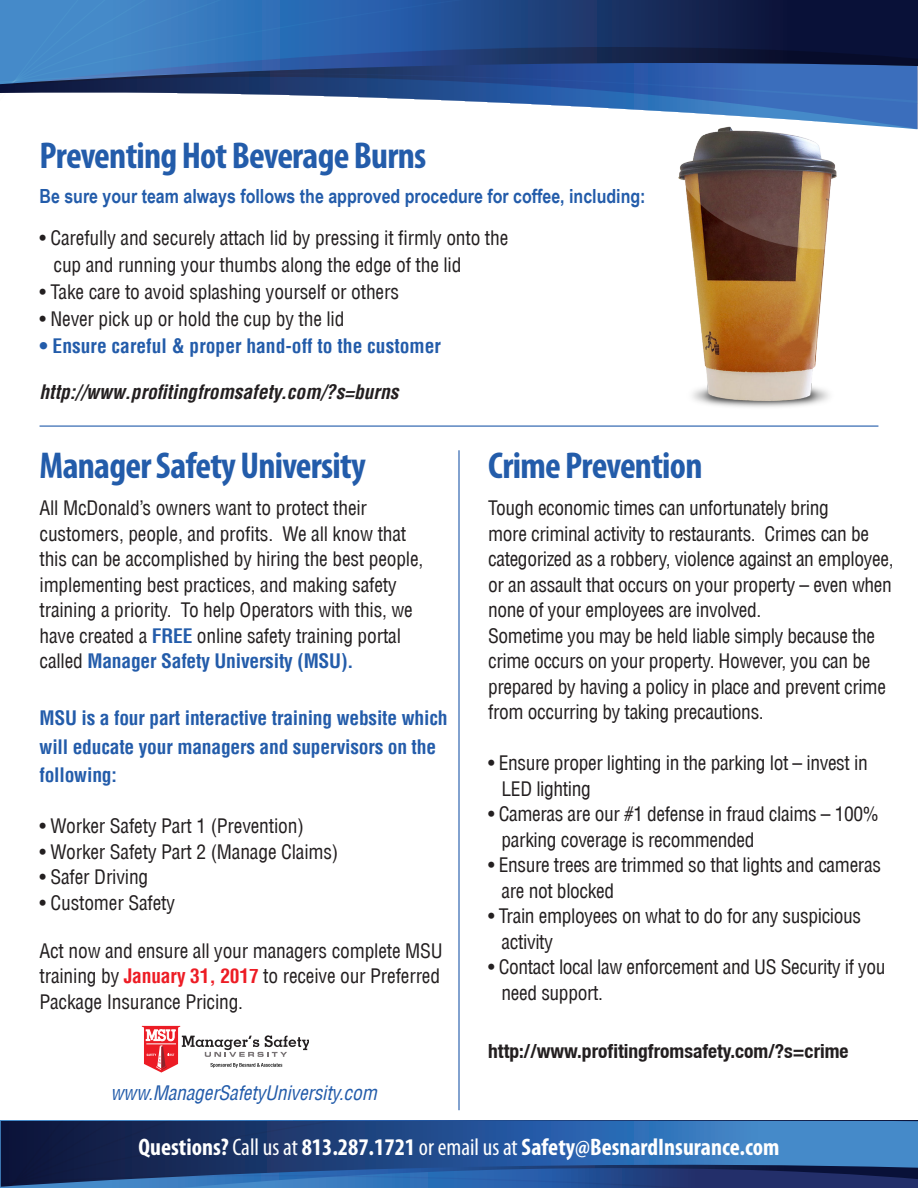
<style>
.page{position:relative;width:918px;height:1188px;background:#fff}
.page>*{position:absolute;margin:0;border:0;box-sizing:border-box;transform-origin:0 0}
.t1{font:700 condensed 37.5px "Myriad Pro";letter-spacing:-.02em;color:#235caa}
.t2{font:700 condensed 24px "Myriad Pro";color:#fff}
.t3{font:condensed 19.5px/25.5px "Helvetica LT";letter-spacing:-.02em;color:#231f20}
.t4{font:700 condensed 19.5px/28.5px "Helvetica LT";letter-spacing:-.01em;color:#235caa}
.t5{font:700 19.5px "Arial Narrow";color:#235caa}
.t6{font:italic 700 condensed 19.5px "Helvetica LT";color:#231f20}
.t7{font:700 condensed 19.5px "Helvetica Neue LT";color:#231f20}
.t8{font:italic condensed 19.5px "Helvetica LT";letter-spacing:-.01em;color:#235caa}
.s1{font-weight:700;color:#235caa}
.s2{font-weight:700;color:#ed1c24}
.s3{font-weight:400}
</style>
<div class="page">
<div style="left:816px;top:0;width:61px;height:47px;background:#091138"></div>
<svg style="left:731px;top:0;width:85px;height:47px;background:#0c153c"></svg>
<svg style="left:625px;top:0;width:106px;height:47px;background:#162753"></svg>
<svg style="left:0;top:0;width:625px;height:47px;background:#2f66a8"></svg>
<svg style="left:0;top:47px;width:918px;height:82px"></svg>
<svg style="left:0;top:1121px;width:918px;height:67px;background:#264f8a"></svg>
<hr style="left:40px;top:426px;width:838px;height:1px;background:#235caa">
<hr style="left:458px;top:450px;width:2px;height:660px;background:#235caa">
<img style="left:600px;top:68px;width:307px;height:339px">
<svg style="left:142px;top:1026px;width:167px;height:47px"></svg>
<p class="t1" style="left:40px;top:135px;width:388px">Preventing Hot Beverage Burns</p>
<p class="t5" style="left:40px;top:181px;width:608px">Be sure your team always follows the approved procedure for coffee, including:</p>
<p class="t3" style="left:54px;top:224px;width:456px;line-height:27px;text-indent:-14px">• Carefully and securely attach lid by pressing it firmly onto the cup and running your thumbs along the edge of the lid</p>
<p class="t3" style="left:40px;top:279px;width:361px">• Take care to avoid splashing yourself or others</p>
<p class="t3" style="left:40px;top:306px;width:306px">• Never pick up or hold the cup by the lid</p>
<p class="t4" style="left:40px;top:331px;width:403px">• Ensure careful &amp; proper hand-off to the customer</p>
<p class="t6" style="left:40px;top:379px;width:360px">http://www.profitingfromsafety.com/?s=burns</p>
<p class="t1" style="left:40px;top:445px;width:328px">Manager Safety University</p>
<p class="t1" style="left:488px;top:445px;width:216px">Crime Prevention</p>
<p class="t3" style="left:40px;top:495px;width:385px">All McDonald’s owners want to protect their customers, people, and profits. We all know that this can be accomplished by hiring the best people, implementing best practices, and making safety training a priority. To help Operators with this, we have created a <span class="s1">FREE</span> online safety training portal called <span class="s1">Manager Safety University (MSU).</span></p>
<p class="t4" style="left:40px;top:704px;width:410px">MSU is a four part interactive training website which will educate your managers and supervisors on the following:</p>
<p class="t3" style="left:40px;top:813px;width:266px">• Worker Safety Part 1 (Prevention)</p>
<p class="t3" style="left:40px;top:839px;width:300px">• Worker Safety Part 2 (Manage Claims)</p>
<p class="t3" style="left:40px;top:864px;width:110px">• Safer Driving</p>
<p class="t3" style="left:40px;top:890px;width:137px">• Customer Safety</p>
<p class="t3" style="left:40px;top:938px;width:405px">Act now and ensure all your managers complete MSU training by <span class="s2">January 31, 2017</span> to receive our Preferred<br>Package Insurance Pricing.</p>
<p class="t8" style="left:110px;top:1081px;width:268px">www.ManagerSafetyUniversity.com</p>
<p class="t3" style="left:488px;top:495px;width:407px">Tough economic times can unfortunately bring<br>more criminal activity to restaurants. Crimes can be categorized as a robbery, violence against an employee, or an assault that occurs on your property – even when none of your employees are involved.</p>
<p class="t3" style="left:488px;top:623px;width:399px">Sometime you may be held liable simply because the crime occurs on your property. However, you can be prepared by having a policy in place and prevent crime from occurring by taking precautions.</p>
<p class="t3" style="left:502px;top:750px;width:368px;text-indent:-13px">• Ensure proper lighting in the parking lot – invest in<br>LED lighting</p>
<p class="t3" style="left:502px;top:801px;width:379px;text-indent:-13px">• Cameras are our #1 defense in fraud claims – 100% parking coverage is recommended</p>
<p class="t3" style="left:502px;top:852px;width:381px;text-indent:-13px">• Ensure trees are trimmed so that lights and cameras are not blocked</p>
<p class="t3" style="left:502px;top:903px;width:361px;text-indent:-13px">• Train employees on what to do for any suspicious activity</p>
<p class="t3" style="left:502px;top:954px;width:386px;text-indent:-13px">• Contact local law enforcement and US Security if you need support.</p>
<p class="t7" style="left:488px;top:1039px;width:362px">http://www.profitingfromsafety.com/?s=crime</p>
<p class="t2" style="left:138px;top:1134px;width:643px">Questions? <span class="s3">Call us at</span> 813.287.1721 <span class="s3">or email us at</span> Safety@BesnardInsurance.com</p>
</div>
